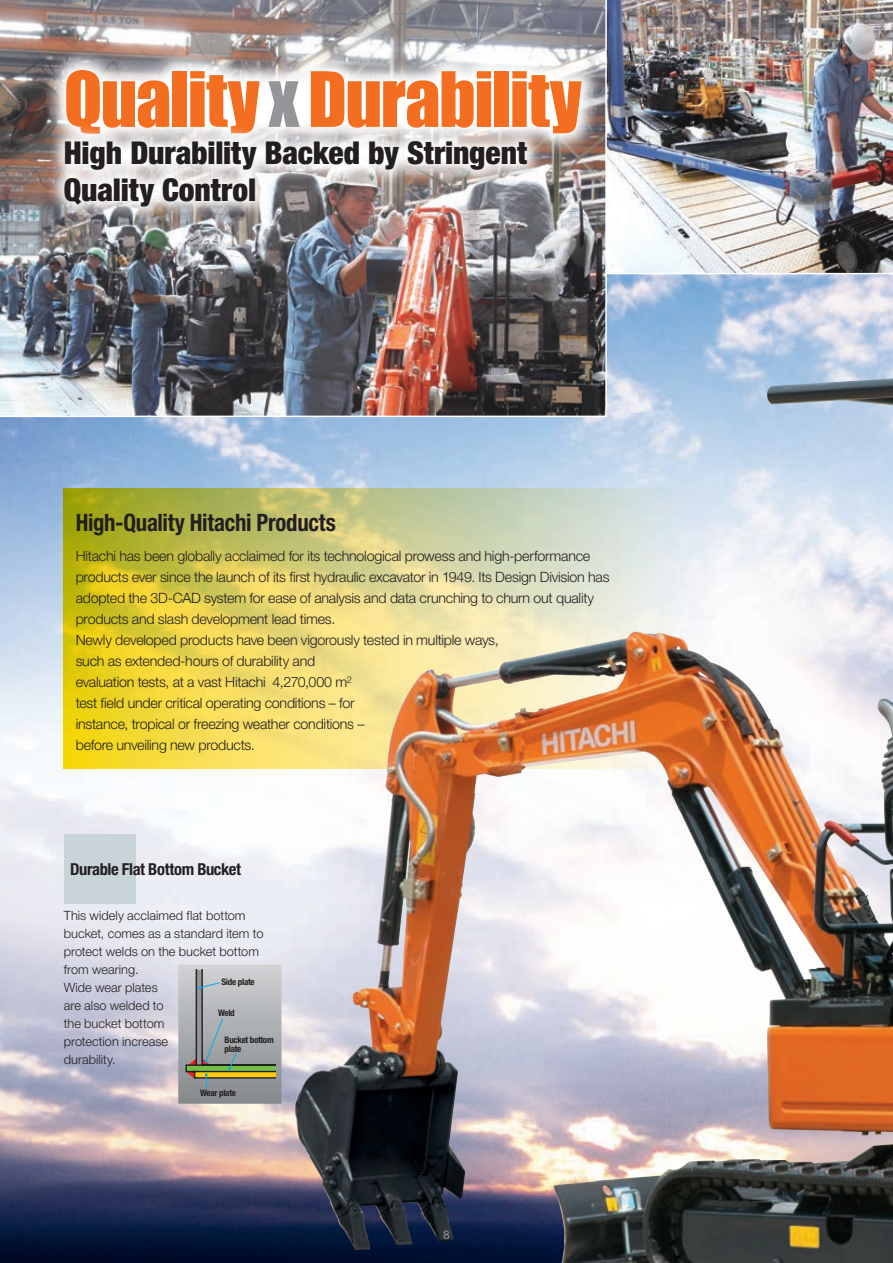
<style>
.page{position:relative;width:893px;height:1263px;background:#fff}
.page>*{position:absolute;margin:0;border:0;box-sizing:border-box;transform-origin:0 0}
.t1{font:70.5px "Impact";letter-spacing:-.02em;color:#f36e21}
.t2{font:900 condensed 31.5px/36px "Helvetica Neue";letter-spacing:-.005em;color:#231f20}
.t3{font:700 condensed 24px "Helvetica Neue";letter-spacing:-.015em;color:#231f20;scale:.95 1}
.t4{font:700 condensed 16.5px "Helvetica Neue";letter-spacing:-.025em;color:#231f20}
.t5{font:300 14.25px/21px "Helvetica Neue";letter-spacing:-.015em;color:#231f20}
.t6{font:300 12.75px/18px "Helvetica Neue";letter-spacing:.005em;color:#231f20}
.t7{font:12px "Helvetica Neue";color:#939598}
.t8{font:700 condensed 9px/9px "Helvetica Neue";letter-spacing:-.03em;color:#231f20}
.s1{color:#939598}
</style>
<div class="page">
<img style="left:0;top:275px;width:893px;height:988px">
<svg style="left:64px;top:488px;width:231px;height:280px;background:#dbcb43"></svg>
<img style="left:295px;top:378px;width:598px;height:872px">
<img style="left:608px;top:0;width:285px;height:275px">
<img style="left:0;top:0;width:608px;height:418px">
<svg style="left:44px;top:47px;width:560px;height:109px"></svg>
<svg style="left:47px;top:123px;width:498px;height:101px"></svg>
<div style="left:64px;top:834px;width:71px;height:70px;background:#c9d4d9"></div>
<div style="left:178px;top:965px;width:103px;height:139px;background:linear-gradient(to bottom,#cfd1d3,#83888b)"></div>
<svg style="left:185px;top:970px;width:90px;height:119px;background:#a4a8a0"></svg>
<h1 class="t1" style="left:64px;top:45px;width:519px">Quality <span class="s1">x</span> Durability</h1>
<h2 class="t2" style="left:64px;top:135px;width:465px">High Durability Backed by Stringent<br>Quality Control</h2>
<h3 class="t3" style="left:76px;top:508px;width:275px">High-Quality Hitachi Products</h3>
<p class="t5" style="left:76px;top:545px;width:535px">Hitachi has been globally acclaimed for its technological prowess and high-performance products ever since the launch of its first hydraulic excavator in 1949. Its Design Division has adopted the 3D-CAD system for ease of analysis and data crunching to churn out quality products and slash development lead times.<br>Newly developed products have been vigorously tested in multiple ways,<br>such as extended-hours of durability and<br>evaluation tests, at a vast Hitachi 4,270,000 m<sup>2<br></sup>test field under critical operating conditions – for<br>instance, tropical or freezing weather conditions –<br>before unveiling new products.</p>
<p class="t4" style="left:70px;top:859px;width:172px">Durable Flat Bottom Bucket</p>
<p class="t6" style="left:64px;top:907px;width:201px">This widely acclaimed flat bottom bucket, comes as a standard item to protect welds on the bucket bottom from wearing.<br>Wide wear plates<br>are also welded to<br>the bucket bottom<br>protection increase<br>durability.</p>
<p class="t8" style="left:222px;top:977px;width:35px">Side plate</p>
<p class="t8" style="left:218px;top:1008px;width:18px">Weld</p>
<p class="t8" style="left:225px;top:1035px;width:51px">Bucket bottom plate</p>
<p class="t8" style="left:200px;top:1088px;width:37px">Wear plate</p>
<p class="t7" style="left:443px;top:1228px;width:8px">8</p>
</div>
